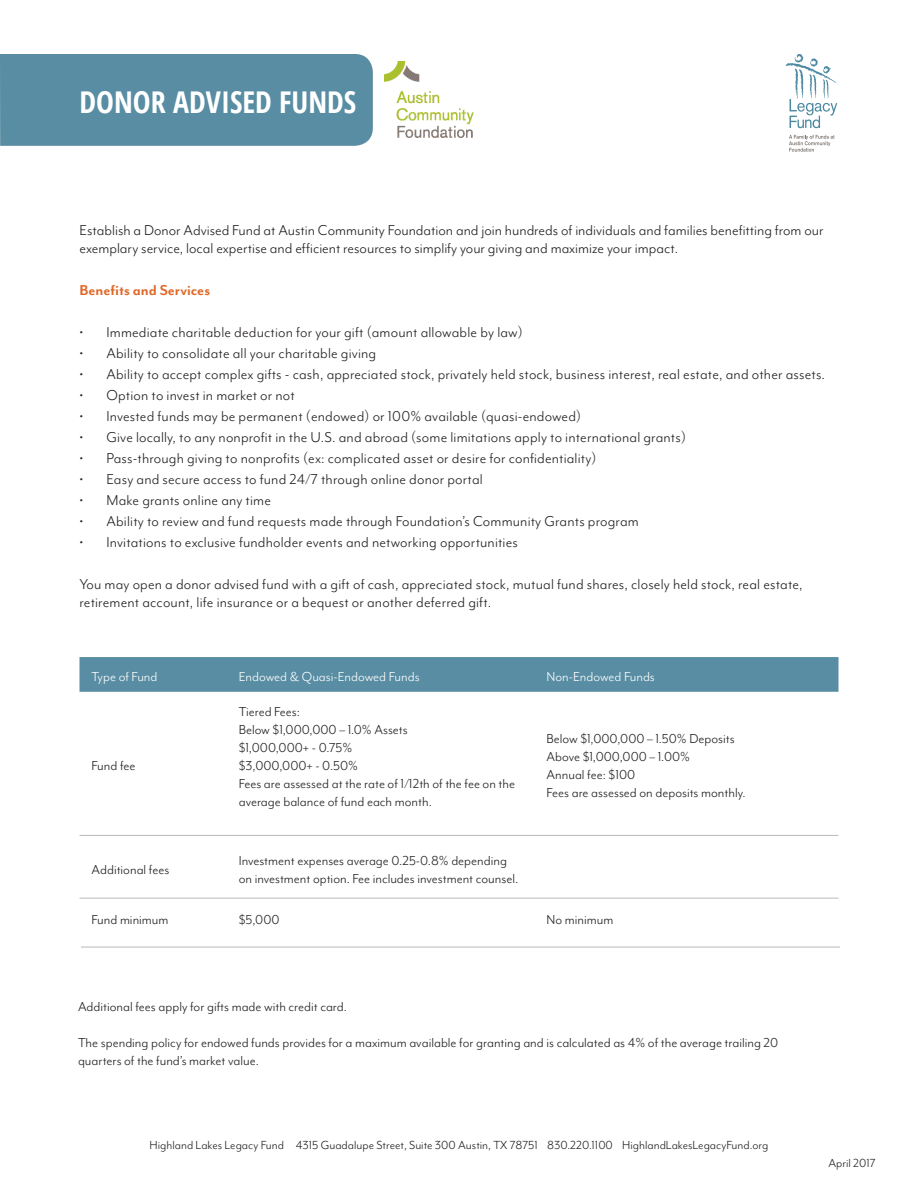
<style>
.page{position:relative;width:918px;height:1188px;background:#fff}
.page>*{position:absolute;margin:0;border:0;box-sizing:border-box;transform-origin:0 0}
.t1{font:700 condensed 30px "Open Sans";color:#fff}
.t2{font:16.5px/18px "Mr Eaves Mod OT";letter-spacing:.01em;color:#231f20}
.t3{font:700 16.5px "Mr Eaves Mod OT";color:#e06726}
.t4{font:15px/18px "Mr Eaves Mod OT";color:#231f20}
.t5{font:15px "Mr Eaves Mod OT";color:#fff}
.t6{font:13.5px "Mr Eaves Mod OT";color:#231f20}
</style>
<div class="page">
<div style="left:0;top:54px;width:373px;height:92px;background:#588da3"></div>
<div style="left:80px;top:657px;width:758px;height:35px;background:#588da3"></div>
<hr style="left:80px;top:898px;width:758px;height:1px;background:#78716e">
<hr style="left:81px;top:947px;width:759px;height:1px;background:#78716e">
<hr style="left:80px;top:835px;width:758px;height:1px;background:#78716e">
<img style="left:384px;top:61px;width:89px;height:76px">
<svg style="left:786px;top:54px;width:53px;height:74px"></svg>
<svg style="left:789px;top:135px;width:46px;height:17px"></svg>
<p class="t1" style="left:80px;top:81px;width:278px">DONOR ADVISED FUNDS</p>
<p class="t2" style="left:80px;top:222px;width:746px">Establish a Donor Advised Fund at Austin Community Foundation and join hundreds of individuals and families benefitting from our exemplary service, local expertise and efficient resources to simplify your giving and maximize your impact.</p>
<p class="t3" style="left:80px;top:281px;width:132px">Benefits and Services</p>
<p class="t2" style="left:80px;top:324px;width:445px">• Immediate charitable deduction for your gift (amount allowable by law)</p>
<p class="t2" style="left:80px;top:345px;width:298px">• Ability to consolidate all your charitable giving</p>
<p class="t2" style="left:80px;top:366px;width:747px">• Ability to accept complex gifts - cash, appreciated stock, privately held stock, business interest, real estate, and other assets.</p>
<p class="t2" style="left:80px;top:387px;width:217px">• Option to invest in market or not</p>
<p class="t2" style="left:80px;top:408px;width:503px">• Invested funds may be permanent (endowed) or 100% available (quasi-endowed)</p>
<p class="t2" style="left:80px;top:429px;width:608px">• Give locally, to any nonprofit in the U.S. and abroad (some limitations apply to international grants)</p>
<p class="t2" style="left:80px;top:450px;width:519px">• Pass-through giving to nonprofits (ex: complicated asset or desire for confidentiality)</p>
<p class="t2" style="left:80px;top:471px;width:405px">• Easy and secure access to fund 24/7 through online donor portal</p>
<p class="t2" style="left:80px;top:492px;width:193px">• Make grants online any time</p>
<p class="t2" style="left:80px;top:513px;width:561px">• Ability to review and fund requests made through Foundation’s Community Grants program</p>
<p class="t2" style="left:80px;top:534px;width:440px">• Invitations to exclusive fundholder events and networking opportunities</p>
<p class="t2" style="left:80px;top:576px;width:725px">You may open a donor advised fund with a gift of cash, appreciated stock, mutual fund shares, closely held stock, real estate, retirement account, life insurance or a bequest or another deferred gift.</p>
<p class="t5" style="left:92px;top:668px;width:67px">Type of Fund</p>
<p class="t5" style="left:239px;top:668px;width:182px">Endowed &amp; Quasi-Endowed Funds</p>
<p class="t5" style="left:547px;top:668px;width:110px">Non-Endowed Funds</p>
<p class="t4" style="left:92px;top:757px;width:46px">Fund fee</p>
<p class="t4" style="left:239px;top:703px;width:63px">Tiered Fees:</p>
<p class="t4" style="left:239px;top:721px;width:171px">Below $1,000,000 – 1.0% Assets</p>
<p class="t4" style="left:239px;top:739px;width:115px">$1,000,000+ - 0.75%</p>
<p class="t4" style="left:239px;top:757px;width:121px">$3,000,000+ - 0.50%</p>
<p class="t4" style="left:239px;top:775px;width:278px">Fees are assessed at the rate of 1/12th of the fee on the average balance of fund each month.</p>
<p class="t4" style="left:547px;top:730px;width:190px">Below $1,000,000 – 1.50% Deposits</p>
<p class="t4" style="left:547px;top:748px;width:145px">Above $1,000,000 – 1.00%</p>
<p class="t4" style="left:547px;top:766px;width:90px">Annual fee: $100</p>
<p class="t4" style="left:547px;top:784px;width:201px">Fees are assessed on deposits monthly.</p>
<p class="t4" style="left:92px;top:861px;width:79px">Additional fees</p>
<p class="t4" style="left:239px;top:852px;width:281px">Investment expenses average 0.25-0.8% depending on investment option. Fee includes investment counsel.</p>
<p class="t4" style="left:92px;top:910px;width:79px">Fund minimum</p>
<p class="t4" style="left:239px;top:910px;width:42px">$5,000</p>
<p class="t4" style="left:547px;top:910px;width:68px">No minimum</p>
<p class="t4" style="left:78px;top:998px;width:270px">Additional fees apply for gifts made with credit card.</p>
<p class="t4" style="left:78px;top:1034px;width:702px">The spending policy for endowed funds provides for a maximum available for granting and is calculated as 4% of the average trailing 20 quarters of the fund’s market value.</p>
<p class="t6" style="left:150px;top:1138px;width:620px">Highland Lakes Legacy Fund 4315 Guadalupe Street, Suite 300 Austin, TX 78751 830.220.1100 HighlandLakesLegacyFund.org</p>
<p class="t6" style="left:828px;top:1156px;width:49px">April 2017</p>
</div>
